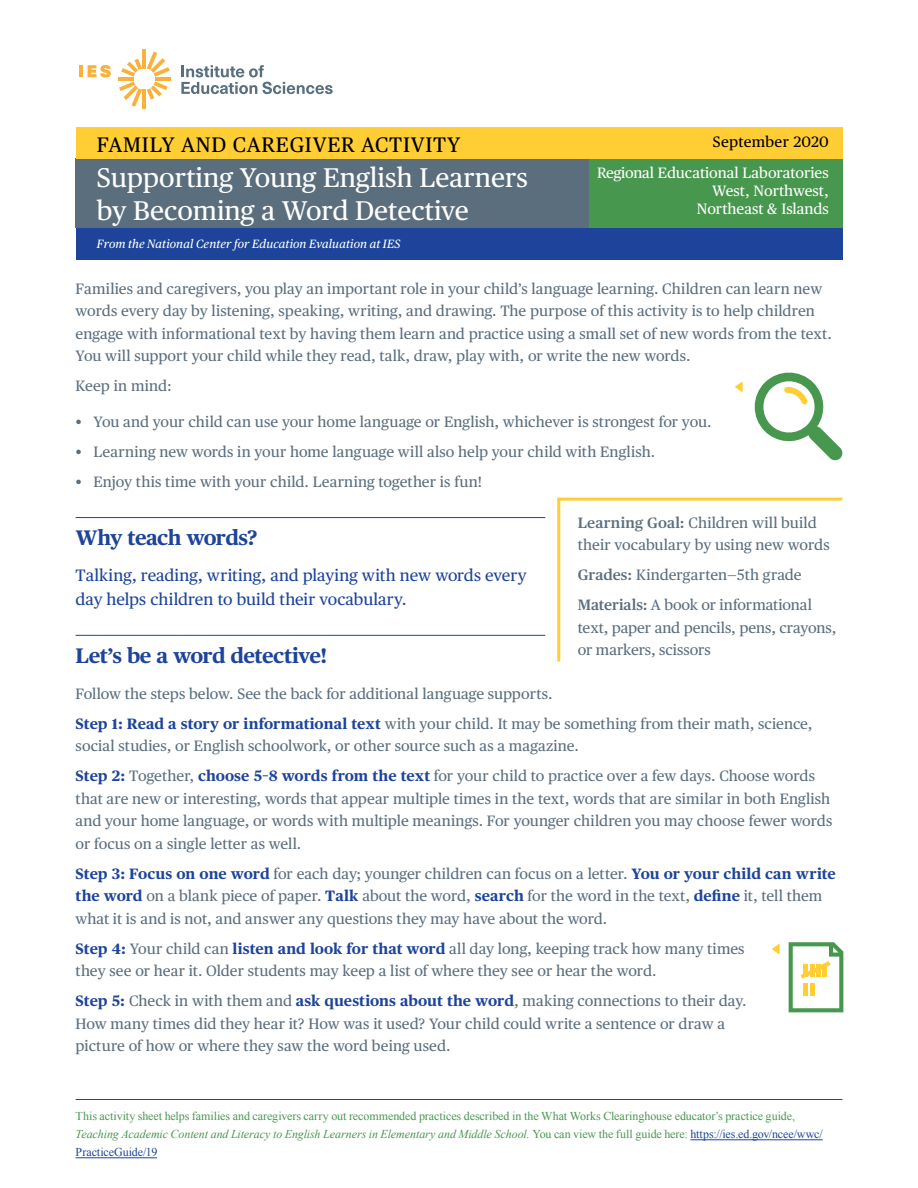
<style>
.page{position:relative;width:918px;height:1188px;background:#fff}
.page>*{position:absolute;margin:0;border:0;box-sizing:border-box;transform-origin:0 0}
.t1{font:27px/33px "Publico Text";color:#fff}
.t2{font:700 21px "Publico Text";letter-spacing:-.03em;color:#1d449a}
.PreHeader{font:21px "Publico Text";letter-spacing:.035em;color:#000}
.Activity_Instruction{font:16.5px/24px "Publico Text";color:#1d449a}
.Body{font:15px/22.5px "Publico Text";letter-spacing:.005em;color:#5b6e7e}
.Body_Bullets{font:15px "Publico Text";letter-spacing:.005em;color:#5b6e7e}
.REL_Designation{font:15px/18px "Publico Text";color:#fff;text-align:right}
.H1{font:15px "Publico Text";letter-spacing:.02em;color:#000}
.Disclaimer{font:12px/18px "Times New Roman";letter-spacing:-.005em;color:#48974e}
.Center_Credit{font:italic 12px "Publico Text";letter-spacing:.005em;color:#fff}
.s1{font-weight:600}
.s2{font-weight:700;color:#1d449a}
.s3{font-style:italic}
.s4{color:#1d449a}
</style>
<div class="page">
<div style="left:76px;top:159px;width:513px;height:69px;background:#5b6e7e"></div>
<div style="left:76px;top:228px;width:766px;height:31px;background:#1d449a"></div>
<div style="left:589px;top:159px;width:253px;height:69px;background:#48974e"></div>
<div style="left:76px;top:128px;width:766px;height:31px;background:#ffcd34"></div>
<hr style="left:76px;top:1099px;width:766px;height:1px;background:#1d449a">
<hr style="left:690px;top:1140px;width:133px;height:1px;background:#1d449a">
<hr style="left:76px;top:1158px;width:81px;height:1px;background:#1d449a">
<svg style="left:88px;top:65px;width:23px;height:12px"></svg>
<hr style="left:118px;top:77px;width:16px;height:4px;background:#fbb03a">
<hr style="left:143px;top:90px;width:3px;height:19px;background:#fbb03a">
<hr style="left:155px;top:77px;width:16px;height:4px;background:#fbb03a">
<hr style="left:79px;top:65px;width:4px;height:12px;background:#fbb03a">
<svg style="left:181px;top:65px;width:152px;height:29px"></svg>
<hr style="left:143px;top:49px;width:3px;height:19px;background:#fbb03a">
<svg style="left:119px;top:52px;width:51px;height:55px"></svg>
<svg style="left:755px;top:373px;width:87px;height:87px"></svg>
<svg style="left:735px;top:381px;width:8px;height:12px"></svg>
<hr style="left:76px;top:517px;width:469px;height:1px;background:#1d449a">
<hr style="left:76px;top:635px;width:469px;height:1px;background:#1d449a">
<svg style="left:557px;top:497px;width:286px;height:165px"></svg>
<svg style="left:772px;top:943px;width:8px;height:12px"></svg>
<svg style="left:789px;top:942px;width:54px;height:70px"></svg>
<p class="PreHeader" style="left:97px;top:129px;width:365px">FAMILY AND CAREGIVER ACTIVITY</p>
<p class="H1" style="left:713px;top:131px;width:118px">September 2020</p>
<h1 class="t1" style="left:97px;top:160px;width:433px">Supporting Young English Learners by Becoming a Word Detective</h1>
<p class="REL_Designation" style="left:597px;top:163px;width:233px">Regional Educational Laboratories<br>West, Northwest,<br>Northeast &amp; Islands</p>
<p class="Center_Credit" style="left:97px;top:235px;width:306px">From the National Center for Education Evaluation at IES</p>
<p class="Body" style="left:76px;top:276px;width:758px">Families and caregivers, you play an important role in your child’s language learning. Children can learn new words every day by listening, speaking, writing, and drawing. The purpose of this activity is to help children engage with informational text by having them learn and practice using a small set of new words from the text.<br>You will support your child while they read, talk, draw, play with, or write the new words.</p>
<p class="Body" style="left:76px;top:374px;width:98px">Keep in mind:</p>
<p class="Body_Bullets" style="left:76px;top:411px;width:8px">•</p>
<p class="Body_Bullets" style="left:94px;top:411px;width:619px">You and your child can use your home language or English, whichever is strongest for you.</p>
<p class="Body_Bullets" style="left:76px;top:441px;width:581px">• Learning new words in your home language will also help your child with English.</p>
<p class="Body_Bullets" style="left:76px;top:471px;width:408px">• Enjoy this time with your child. Learning together is fun!</p>
<h2 class="t2" style="left:76px;top:521px;width:184px">Why teach words?</h2>
<p class="Activity_Instruction" style="left:76px;top:562px;width:453px">Talking, reading, writing, and playing with new words every day helps children to build their vocabulary.</p>
<p class="Body" style="left:578px;top:510px;width:253px"><span class="s1">Learning Goal:</span> Children will build their vocabulary by using new words</p>
<p class="Body" style="left:578px;top:563px;width:225px"><span class="s1">Grades:</span> Kindergarten—5th grade</p>
<p class="Body" style="left:578px;top:593px;width:260px"><span class="s1">Materials:</span> A book or informational text, paper and pencils, pens, crayons, or markers, scissors</p>
<h2 class="t2" style="left:76px;top:639px;width:253px">Let’s be a word detective!</h2>
<p class="Body" style="left:76px;top:681px;width:478px">Follow the steps below. See the back for additional language supports.</p>
<p class="Body" style="left:76px;top:711px;width:739px"><span class="s2">Step 1: Read a story or informational text</span> with your child. It may be something from their math, science, social studies, or English schoolwork, or other source such as a magazine.</p>
<p class="Body" style="left:76px;top:764px;width:758px"><span class="s2">Step 2:</span> Together, <span class="s2">choose 5–8 words from the text</span> for your child to practice over a few days. Choose words that are new or interesting, words that appear multiple times in the text, words that are similar in both English and your home language, or words with multiple meanings. For younger children you may choose fewer words or focus on a single letter as well.</p>
<p class="Body" style="left:76px;top:861px;width:762px"><span class="s2">Step 3: Focus on one word</span> for each day; younger children can focus on a letter. <span class="s2">You or your child can write the word</span> on a blank piece of paper. <span class="s2">Talk</span> about the word, <span class="s2">search</span> for the word in the text, <span class="s2">define</span> it, tell them what it is and is not, and answer any questions they may have about the word.</p>
<p class="Body" style="left:76px;top:936px;width:671px"><span class="s2">Step 4:</span> Your child can <span class="s2">listen and look for that word</span> all day long, keeping track how many times they see or hear it. Older students may keep a list of where they see or hear the word.</p>
<p class="Body" style="left:76px;top:989px;width:673px"><span class="s2">Step 5:</span> Check in with them and <span class="s2">ask questions about the word</span>, making connections to their day.<br>How many times did they hear it? How was it used? Your child could write a sentence or draw a picture of how or where they saw the word being used.</p>
<p class="Disclaimer" style="left:76px;top:1107px;width:749px">This activity sheet helps families and caregivers carry out recommended practices described in the What Works Clearinghouse educator’s practice guide,<br><span class="s3">Teaching Academic Content and Literacy to English Learners in Elementary and Middle School.</span> You can view the full guide here: <span class="s4">https://ies.ed.gov/ncee/wwc/<br>PracticeGuide/19</span></p>
</div>
